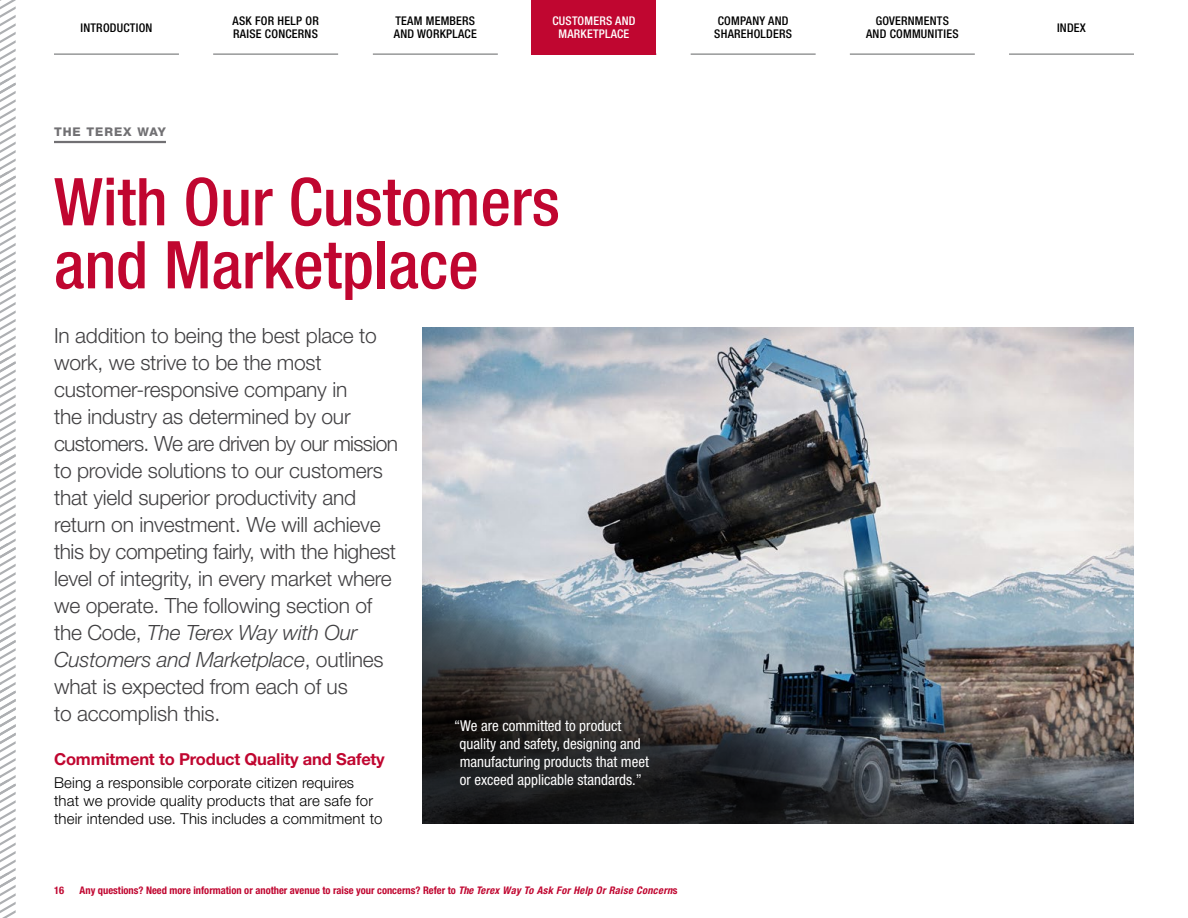
<style>
.page{position:relative;width:1188px;height:918px;background:#fff}
.page>*{position:absolute;margin:0;border:0;box-sizing:border-box;transform-origin:0 0}
.t1{font:500 condensed 66px/63px "Helvetica Neue LT Std";color:#c00630}
.t2{font:300 21px/27px "Helvetica Neue LT Std";letter-spacing:-.01em;color:#414042}
.t3{font:700 16.5px "Helvetica Neue LT Std";letter-spacing:-.01em;color:#c00630}
.t4{font:300 15px/18px "Helvetica Neue LT Std";letter-spacing:.01em;color:#000}
.t5{font:condensed 15px/18px "Helvetica Neue LT Std";color:#fff}
.t6{font:500 condensed 12px/12.8px "Helvetica Neue LT Std";letter-spacing:.02em;color:#000}
.t7{font:500 condensed 12px/12.8px "Helvetica Neue LT Std";letter-spacing:.02em;color:#fff;text-align:center}
.t8{font:800 12px "Helvetica Neue LT Std";letter-spacing:.08em;color:#717073}
.t9{font:700 condensed 10.5px "Helvetica Neue LT Std";color:#c00630}
.s1{font-style:italic}
</style>
<div class="page">
<hr style="left:54px;top:141px;width:112px;height:2px;background:#717073">
<img style="left:422px;top:328px;width:712px;height:495px">
<svg style="left:430px;top:691px;width:247px;height:126px;background:#252424"></svg>
<hr style="left:213px;top:54px;width:125px;height:1px;background:#636466">
<hr style="left:54px;top:54px;width:125px;height:1px;background:#636466">
<hr style="left:691px;top:54px;width:125px;height:1px;background:#636466">
<hr style="left:1009px;top:54px;width:125px;height:1px;background:#636466">
<hr style="left:850px;top:54px;width:125px;height:1px;background:#636466">
<hr style="left:373px;top:54px;width:125px;height:1px;background:#636466">
<svg style="left:0;top:0;width:16px;height:918px"></svg>
<div style="left:532px;top:0;width:124px;height:55px;background:#c00630"></div>
<p class="t6" style="left:80px;top:21px;width:73px">INTRODUCTION</p>
<p class="t6" style="left:714px;top:14px;width:79px">COMPANY AND<br>SHAREHOLDERS</p>
<p class="t6" style="left:1057px;top:21px;width:30px">INDEX</p>
<p class="t6" style="left:233px;top:14px;width:88px">ASK FOR HELP OR<br>RAISE CONCERNS</p>
<p class="t6" style="left:394px;top:14px;width:84px">TEAM MEMBERS<br>AND WORKPLACE</p>
<p class="t6" style="left:866px;top:14px;width:94px;text-align:center">GOVERNMENTS<br>AND COMMUNITIES</p>
<p class="t7" style="left:553px;top:14px;width:84px">CUSTOMERS AND<br>MARKETPLACE</p>
<p class="t8" style="left:54px;top:125px;width:113px">THE TEREX WAY</p>
<h1 class="t1" style="left:54px;top:170px;width:507px">With Our Customers and Marketplace</h1>
<p class="t2" style="left:54px;top:321px;width:346px">In addition to being the best place to work, we strive to be the most customer-responsive company in<br>the industry as determined by our customers. We are driven by our mission to provide solutions to our customers that yield superior productivity and return on investment. We will achieve this by competing fairly, with the highest level of integrity, in every market where we operate. The following section of the Code, <span class="s1">The Terex Way with Our Customers and Marketplace</span>, outlines what is expected from each of us<br>to accomplish this.</p>
<p class="t3" style="left:54px;top:749px;width:332px">Commitment to Product Quality and Safety</p>
<p class="t4" style="left:54px;top:773px;width:330px">Being a responsible corporate citizen requires that we provide quality products that are safe for their intended use. This includes a commitment to</p>
<p class="t5" style="left:460px;top:716px;width:191px;text-indent:-5px">“We are committed to product quality and safety, designing and manufacturing products that meet or exceed applicable standards.”</p>
<p class="t9" style="left:54px;top:884px;width:12px">16</p>
<p class="t9" style="left:80px;top:884px;width:599px">Any questions? Need more information or another avenue to raise your concerns? Refer to <span class="s1">The Terex Way To Ask For Help Or Raise Concern</span>s</p>
</div>
